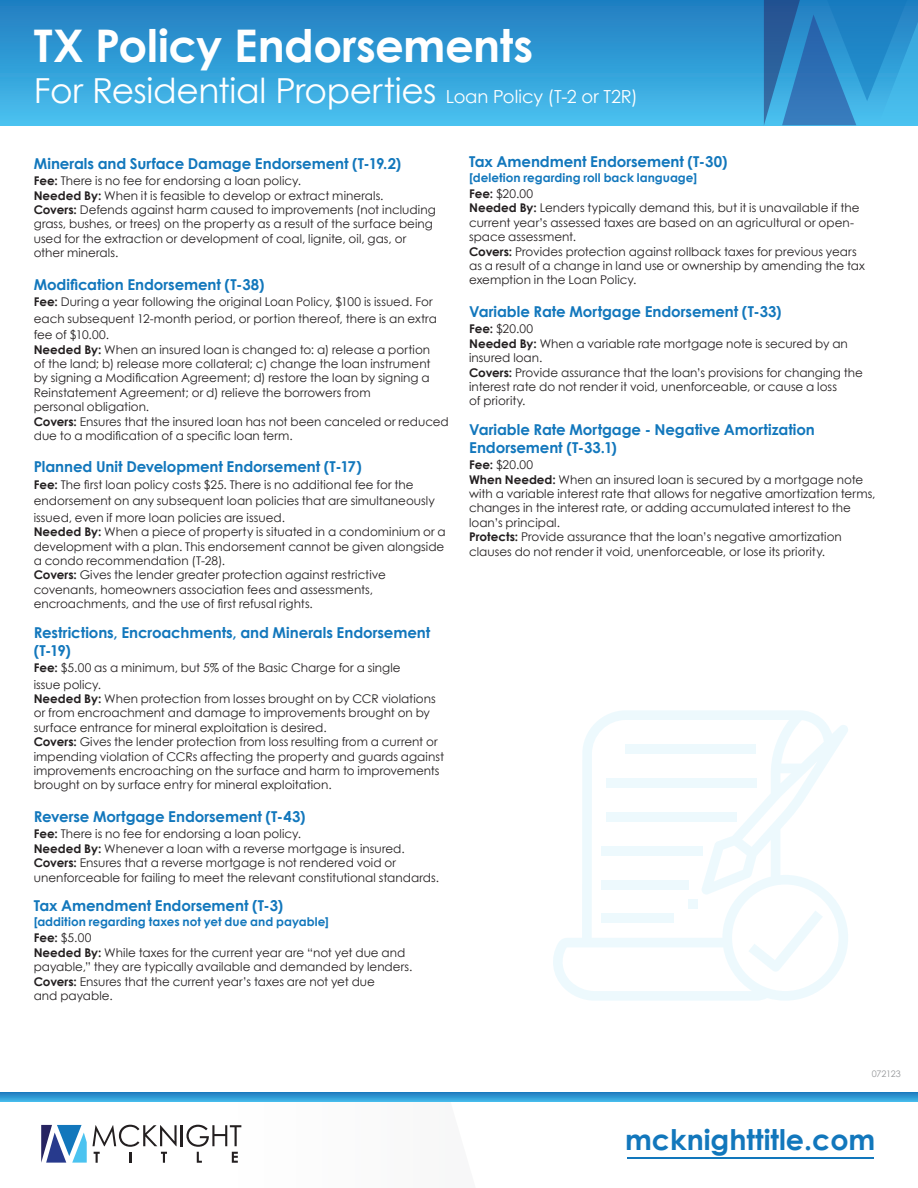
<style>
.page{position:relative;width:918px;height:1188px;background:#fff}
.page>*{position:absolute;margin:0;border:0;box-sizing:border-box;transform-origin:0 0}
.t1{font:700 45px "Century Gothic";letter-spacing:-.01em;color:#fff}
.t2{font:34.5px "Century Gothic";letter-spacing:-.01em;color:#fff}
.t3{font:700 28.5px "Century Gothic";color:#1277bc}
.t4{font:700 15px/18px "Century Gothic";letter-spacing:-.005em;color:#1277bc}
.t5{font:12px/14.4px "Century Gothic";color:#231f20}
.t6{font:700 12px/16.5px "Century Gothic";color:#1277bc}
.t7{font:9px "Century Gothic";letter-spacing:-.015em;color:#939598}
.s1{font-size:18px}
.s2{font-weight:700}
.s3{color:#231f20}
.s4{font-weight:400;color:#231f20}
</style>
<div class="page">
<hr style="left:181px;top:1125px;width:2px;height:21px;background:#231f20">
<svg style="left:186px;top:1124px;width:56px;height:39px"></svg>
<svg style="left:41px;top:1125px;width:136px;height:38px"></svg>
<hr style="left:627px;top:1158px;width:247px;height:1px;background:#1277bc">
<svg style="left:0;top:1092px;width:918px;height:10px;background:#3099d4"></svg>
<div style="left:0;top:0;width:918px;height:125px;background:linear-gradient(to bottom,#1e7cc0,#48c1ef)"></div>
<svg style="left:764px;top:0;width:154px;height:126px;background:#2e8ac6"></svg>
<svg style="left:553px;top:710px;width:295px;height:291px"></svg>
<svg style="left:748px;top:911px;width:75px;height:61px"></svg>
<div style="left:626px;top:744px;width:130px;height:10px;background:#edf9fd"></div>
<div style="left:606px;top:778px;width:150px;height:10px;background:#edf9fd"></div>
<div style="left:606px;top:812px;width:131px;height:10px;background:#edf9fd"></div>
<div style="left:601px;top:846px;width:102px;height:10px;background:#edf9fd"></div>
<div style="left:601px;top:880px;width:88px;height:9px;background:#edf9fd"></div>
<div style="left:689px;top:899px;width:9px;height:10px;background:#edf9fd"></div>
<div style="left:601px;top:914px;width:73px;height:9px;background:#edf9fd"></div>
<h1 class="t1" style="left:34px;top:12px;width:501px">TX Policy Endorsements</h1>
<h2 class="t2" style="left:34px;top:66px;width:605px">For Residential Properties <span class="s1">Loan Policy (T-2 or T2R)</span></h2>
<p class="t4" style="left:34px;top:154px;width:369px">Minerals and Surface Damage Endorsement (T-19.2)</p>
<p class="t5" style="left:34px;top:174px;width:404px"><span class="s2">Fee:</span> There is no fee for endorsing a loan policy.<br><span class="s2">Needed By:</span> When it is feasible to develop or extract minerals.<br><span class="s2">Covers:</span> Defends against harm caused to improvements (not including grass, bushes, or trees) on the property as a result of the surface being used for the extraction or development of coal, lignite, oil, gas, or other minerals.</p>
<p class="t4" style="left:34px;top:275px;width:232px">Modification Endorsement (T-38)</p>
<p class="t5" style="left:34px;top:293px;width:405px;line-height:16.5px"><span class="s2">Fee:</span> During a year following the original Loan Policy, $100 is issued. For each subsequent 12-month period, or portion thereof, there is an extra fee of $10.00.</p>
<p class="t5" style="left:34px;top:342px;width:417px"><span class="s2">Needed By:</span> When an insured loan is changed to: a) release a portion<br>of the land; b) release more collateral; c) change the loan instrument<br>by signing a Modification Agreement; d) restore the loan by signing a Reinstatement Agreement; or d) relieve the borrowers from<br>personal obligation.<br><span class="s2">Covers:</span> Ensures that the insured loan has not been canceled or reduced due to a modification of a specific loan term.</p>
<p class="t4" style="left:34px;top:457px;width:329px">Planned Unit Development Endorsement (T-17)</p>
<p class="t5" style="left:34px;top:476px;width:403px;line-height:16.5px"><span class="s2">Fee:</span> The first loan policy costs $25. There is no additional fee for the endorsement on any subsequent loan policies that are simultaneously issued, even if more loan policies are issued.</p>
<p class="t5" style="left:34px;top:525px;width:414px"><span class="s2">Needed By:</span> When a piece of property is situated in a condominium or a development with a plan. This endorsement cannot be given alongside a condo recommendation (T-28).<br><span class="s2">Covers:</span> Gives the lender greater protection against restrictive covenants, homeowners association fees and assessments, encroachments, and the use of first refusal rights.</p>
<p class="t4" style="left:34px;top:623px;width:398px">Restrictions, Encroachments, and Minerals Endorsement (T-19)</p>
<p class="t5" style="left:34px;top:659px;width:369px;line-height:16.5px"><span class="s2">Fee:</span> $5.00 as a minimum, but 5% of the Basic Charge for a single issue policy.</p>
<p class="t5" style="left:34px;top:691px;width:412px"><span class="s2">Needed By:</span> When protection from losses brought on by CCR violations or from encroachment and damage to improvements brought on by surface entrance for mineral exploitation is desired.<br><span class="s2">Covers:</span> Gives the lender protection from loss resulting from a current or impending violation of CCRs affecting the property and guards against improvements encroaching on the surface and harm to improvements brought on by surface entry for mineral exploitation.</p>
<p class="t4" style="left:34px;top:807px;width:273px">Reverse Mortgage Endorsement (T-43)</p>
<p class="t5" style="left:34px;top:827px;width:407px"><span class="s2">Fee:</span> There is no fee for endorsing a loan policy.<br><span class="s2">Needed By:</span> Whenever a loan with a reverse mortgage is insured.<br><span class="s2">Covers:</span> Ensures that a reverse mortgage is not rendered void or unenforceable for failing to meet the relevant constitutional standards.</p>
<p class="t4" style="left:34px;top:896px;width:251px">Tax Amendment Endorsement (T-3)</p>
<p class="t6" style="left:34px;top:913px;width:297px">[addition regarding taxes not yet due and payable]<br><span class="s3">Fee:</span> <span class="s4">$5.00</span></p>
<p class="t5" style="left:34px;top:945px;width:380px"><span class="s2">Needed By:</span> While taxes for the current year are “not yet due and payable,” they are typically available and demanded by lenders.<br><span class="s2">Covers:</span> Ensures that the current year’s taxes are not yet due<br>and payable.</p>
<p class="t4" style="left:469px;top:151px;width:260px">Tax Amendment Endorsement (T-30)</p>
<p class="t6" style="left:469px;top:168px;width:230px">[deletion regarding roll back language]<br><span class="s3">Fee:</span> <span class="s4">$20.00</span></p>
<p class="t5" style="left:469px;top:201px;width:397px"><span class="s2">Needed By:</span> Lenders typically demand this, but it is unavailable if the current year’s assessed taxes are based on an agricultural or open&shy;space assessment.<br><span class="s2">Covers:</span> Provides protection against rollback taxes for previous years as a result of a change in land use or ownership by amending the tax exemption in the Loan Policy.</p>
<p class="t4" style="left:469px;top:302px;width:314px">Variable Rate Mortgage Endorsement (T-33)</p>
<p class="t5" style="left:469px;top:322px;width:395px"><span class="s2">Fee:</span> $20.00<br><span class="s2">Needed By:</span> When a variable rate mortgage note is secured by an insured loan.<br><span class="s2">Covers:</span> Provide assurance that the loan’s provisions for changing the interest rate do not render it void, unenforceable, or cause a loss<br>of priority.</p>
<p class="t4" style="left:469px;top:420px;width:347px">Variable Rate Mortgage - Negative Amortization<br>Endorsement (T-33.1)</p>
<p class="t5" style="left:469px;top:458px;width:408px"><span class="s2">Fee:</span> $20.00<br><span class="s2">When Needed:</span> When an insured loan is secured by a mortgage note with a variable interest rate that allows for negative amortization terms, changes in the interest rate, or adding accumulated interest to the loan’s principal.<br><span class="s2">Protects:</span> Provide assurance that the loan’s negative amortization clauses do not render it void, unenforceable, or lose its priority.</p>
<p class="t7" style="left:872px;top:1067px;width:31px">072123</p>
<h3 class="t3" style="left:625px;top:1118px;width:252px">mcknighttitle.com</h3>
</div>
